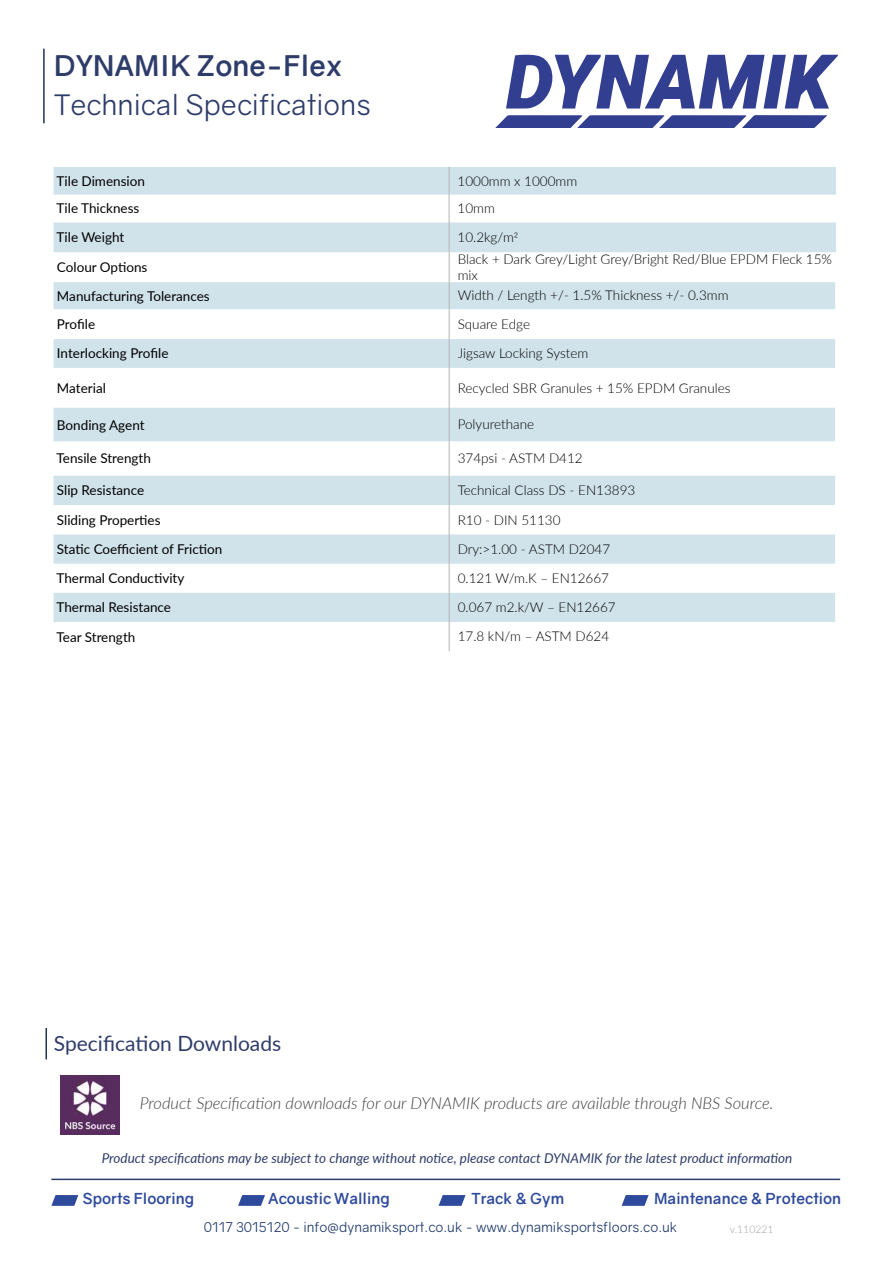
<style>
.page{position:relative;width:893px;height:1263px;background:#fff}
.page>*{position:absolute;margin:0;border:0;box-sizing:border-box;transform-origin:0 0}
.t1{font:28.5px "Gravity";color:#2e3c69}
.t2{font:700 28.5px "Gravity";color:#2e3c69}
.t3{font:21px "Lato";color:#2e3c69}
.t4{font:italic 300 16.5px "Lato";color:#414042}
.t5{font:700 15.15px "Gravity";color:#2e4a9c}
.t6{font:13.65px "Gravity";color:#1f3a6b}
.t7{font:300 13.5px/16.2px "Lato";color:#000}
.t8{font:13.5px "Lato";color:#000}
.t9{font:italic 13.5px "Lato";color:#2e3c69}
.t10{font:300 10.5px "Lato";color:#9fa1a4}
</style>
<div class="page">
<hr style="left:51px;top:1178px;width:789px;height:2px;background:#2e3c69">
<svg style="left:51px;top:1195px;width:27px;height:11px"></svg>
<svg style="left:622px;top:1195px;width:26px;height:11px"></svg>
<svg style="left:439px;top:1195px;width:26px;height:11px"></svg>
<svg style="left:238px;top:1195px;width:27px;height:11px"></svg>
<svg style="left:506px;top:55px;width:332px;height:54px"></svg>
<svg style="left:495px;top:115px;width:332px;height:13px;background:#4a559e"></svg>
<svg style="left:54px;top:282px;width:781px;height:159px;fill:#d0e2ea"></svg>
<svg style="left:54px;top:441px;width:781px;height:35px"></svg>
<hr style="left:449px;top:252px;width:1px;height:30px;background:#b5b5b5">
<svg style="left:449px;top:282px;width:1px;height:27px"></svg>
<hr style="left:449px;top:309px;width:1px;height:30px;background:#b5b5b5">
<svg style="left:449px;top:339px;width:1px;height:29px"></svg>
<hr style="left:449px;top:368px;width:1px;height:40px;background:#b5b5b5">
<hr style="left:449px;top:408px;width:1px;height:33px;background:#b5b5b5">
<hr style="left:449px;top:441px;width:1px;height:35px;background:#b5b5b5">
<svg style="left:54px;top:476px;width:781px;height:175px"></svg>
<div style="left:54px;top:222px;width:782px;height:30px;background:#d0e2ea"></div>
<svg style="left:54px;top:167px;width:782px;height:55px"></svg>
<hr style="left:449px;top:222px;width:1px;height:30px;background:#b5b5b5">
<hr style="left:43px;top:49px;width:2px;height:74px;background:#1f3450">
<img style="left:60px;top:1075px;width:60px;height:59px">
<hr style="left:45px;top:1028px;width:2px;height:31px;background:#1f3450">
<h1 class="t2" style="left:54px;top:48px;width:289px">DYNAMIK Zone-Flex</h1>
<h1 class="t1" style="left:54px;top:87px;width:318px">Technical Specifications</h1>
<p class="t8" style="left:57px;top:171px;width:90px">Tile Dimension</p>
<p class="t7" style="left:458px;top:172px;width:121px">1000mm x 1000mm</p>
<p class="t8" style="left:57px;top:199px;width:84px">Tile Thickness</p>
<p class="t7" style="left:458px;top:200px;width:39px">10mm</p>
<p class="t8" style="left:57px;top:227px;width:69px">Tile Weight</p>
<p class="t7" style="left:458px;top:229px;width:62px">10.2kg/m2</p>
<p class="t8" style="left:57px;top:257px;width:92px">Colour Options</p>
<p class="t7" style="left:458px;top:250px;width:376px">Black + Dark Grey/Light Grey/Bright Red/Blue EPDM Fleck 15% mix</p>
<p class="t8" style="left:57px;top:286px;width:154px">Manufacturing Tolerances</p>
<p class="t7" style="left:458px;top:287px;width:272px">Width / Length +/- 1.5% Thickness +/- 0.3mm</p>
<p class="t8" style="left:57px;top:314px;width:40px">Profile</p>
<p class="t7" style="left:458px;top:315px;width:74px">Square Edge</p>
<p class="t8" style="left:57px;top:344px;width:113px">Interlocking Profile</p>
<p class="t7" style="left:458px;top:345px;width:132px">Jigsaw Locking System</p>
<p class="t8" style="left:57px;top:378px;width:50px">Material</p>
<p class="t7" style="left:458px;top:379px;width:274px">Recycled SBR Granules + 15% EPDM Granules</p>
<p class="t8" style="left:57px;top:415px;width:89px">Bonding Agent</p>
<p class="t7" style="left:458px;top:416px;width:78px">Polyurethane</p>
<p class="t8" style="left:57px;top:449px;width:96px">Tensile Strength</p>
<p class="t7" style="left:458px;top:450px;width:127px">374psi - ASTM D412</p>
<p class="t8" style="left:57px;top:481px;width:89px">Slip Resistance</p>
<p class="t7" style="left:458px;top:482px;width:179px">Technical Class DS - EN13893</p>
<p class="t8" style="left:57px;top:510px;width:105px">Sliding Properties</p>
<p class="t7" style="left:458px;top:511px;width:104px">R10 - DIN 51130</p>
<p class="t8" style="left:57px;top:539px;width:167px">Static Coefficient of Friction</p>
<p class="t7" style="left:458px;top:540px;width:154px">Dry:&gt;1.00 - ASTM D2047</p>
<p class="t8" style="left:57px;top:569px;width:129px">Thermal Conductivity</p>
<p class="t7" style="left:458px;top:570px;width:153px">0.121 W/m.K – EN12667</p>
<p class="t8" style="left:57px;top:598px;width:116px">Thermal Resistance</p>
<p class="t7" style="left:458px;top:599px;width:160px">0.067 m2.k/W – EN12667</p>
<p class="t8" style="left:57px;top:627px;width:80px">Tear Strength</p>
<p class="t7" style="left:458px;top:628px;width:153px">17.8 kN/m – ASTM D624</p>
<h2 class="t3" style="left:54px;top:1028px;width:229px">Specification Downloads</h2>
<p class="t4" style="left:140px;top:1092px;width:635px">Product Specification downloads for our DYNAMIK products are available through NBS Source.</p>
<p class="t9" style="left:102px;top:1149px;width:692px">Product specifications may be subject to change without notice, please contact DYNAMIK for the latest product information</p>
<p class="t5" style="left:83px;top:1189px;width:113px">Sports Flooring</p>
<p class="t5" style="left:268px;top:1189px;width:123px">Acoustic Walling</p>
<p class="t5" style="left:471px;top:1189px;width:94px">Track &amp; Gym</p>
<p class="t5" style="left:654px;top:1189px;width:189px">Maintenance &amp; Protection</p>
<p class="t6" style="left:204px;top:1219px;width:475px">0117 3015120 - info@dynamiksport.co.uk - www.dynamiksportsfloors.co.uk</p>
<p class="t10" style="left:730px;top:1222px;width:45px">v.110221</p>
</div>
